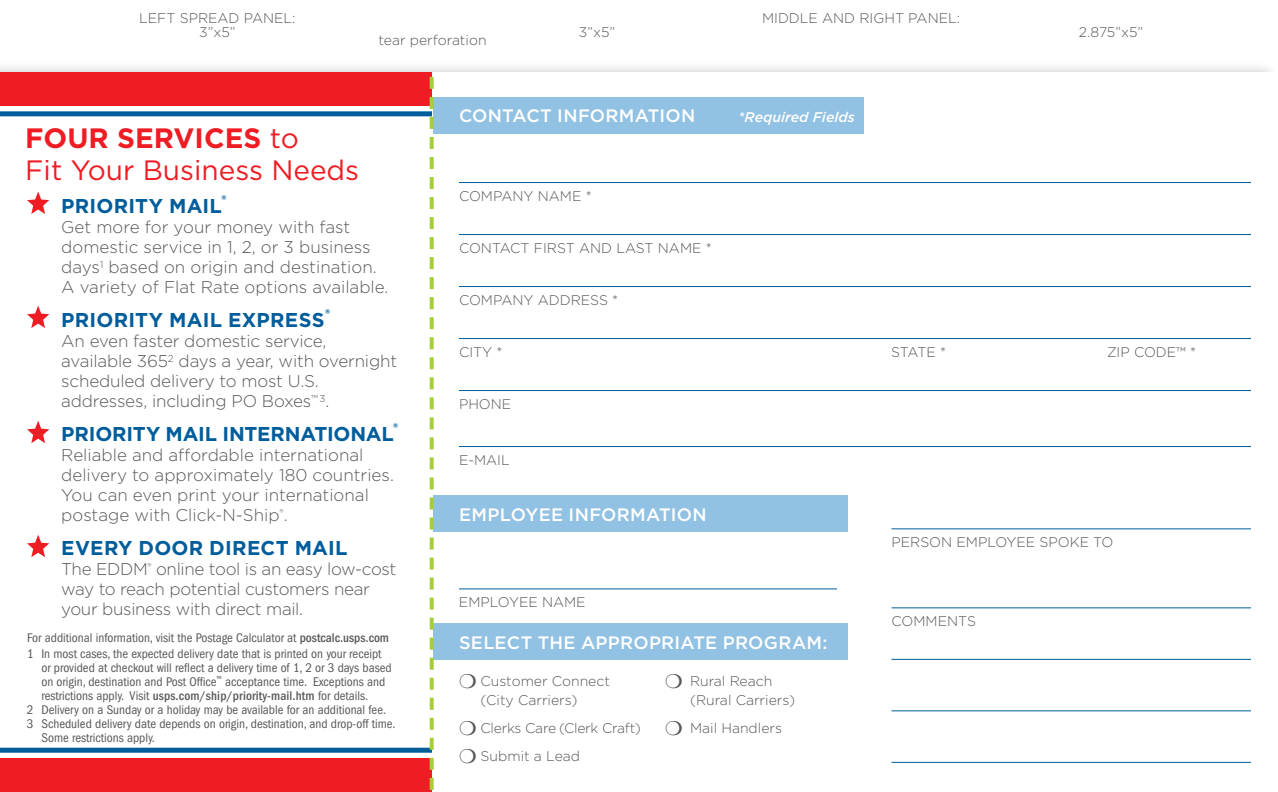
<style>
.page{position:relative;width:1278px;height:792px;background:#fff}
.page>*{position:absolute;margin:0;border:0;box-sizing:border-box;transform-origin:0 0}
.t1{font:28px/32px "Gotham";color:#ee1d23}
.t2{font:700 20px "Gotham";letter-spacing:.01em;color:#005d9c}
.t3{font:700 20px "Gotham";letter-spacing:-.01em;color:#005d9c}
.t4{font:500 18px "Gotham";letter-spacing:.015em;color:#fff}
.t5{font:300 17px/20px "Gotham";letter-spacing:-.01em;color:#57585a}
.t6{font:300 14px/19px "Gotham";color:#57585a}
.t7{font:300 14px/28px "Gotham";letter-spacing:-.02em;color:#57585a}
.t8{font:italic 500 14px "Gotham";color:#fff}
.t9{font:condensed 13px/15.4px "ITC Franklin Gothic Std";color:#57585a}
.s1{font-weight:700}
.s2{font-weight:500}
</style>
<div class="page">
<div style="left:434px;top:97px;width:430px;height:37px;background:#91c1e3"></div>
<div style="left:434px;top:495px;width:414px;height:36px;background:#91c1e3"></div>
<div style="left:434px;top:624px;width:414px;height:36px;background:#91c1e3"></div>
<svg style="left:27px;top:535px;width:22px;height:22px"></svg>
<svg style="left:27px;top:192px;width:22px;height:22px"></svg>
<svg style="left:27px;top:306px;width:22px;height:22px"></svg>
<hr style="left:459px;top:182px;width:792px;height:1px;background:#005d9c">
<hr style="left:459px;top:234px;width:792px;height:1px;background:#005d9c">
<hr style="left:459px;top:286px;width:792px;height:1px;background:#005d9c">
<hr style="left:459px;top:338px;width:792px;height:1px;background:#005d9c">
<hr style="left:459px;top:390px;width:792px;height:1px;background:#005d9c">
<hr style="left:459px;top:446px;width:792px;height:1px;background:#005d9c">
<hr style="left:892px;top:528px;width:359px;height:1px;background:#005d9c">
<hr style="left:892px;top:607px;width:359px;height:1px;background:#005d9c">
<hr style="left:892px;top:659px;width:359px;height:1px;background:#005d9c">
<hr style="left:892px;top:710px;width:359px;height:1px;background:#005d9c">
<hr style="left:892px;top:762px;width:359px;height:1px;background:#005d9c">
<hr style="left:459px;top:588px;width:378px;height:1px;background:#005d9c">
<svg style="left:27px;top:421px;width:22px;height:22px"></svg>
<div style="left:0;top:72px;width:432px;height:34px;background:#ee1d23"></div>
<div style="left:0;top:758px;width:432px;height:34px;background:#ee1d23"></div>
<div style="left:0;top:111px;width:432px;height:5px;background:#005d9c"></div>
<div style="left:0;top:748px;width:432px;height:5px;background:#005d9c"></div>
<svg style="left:430px;top:76px;width:4px;height:714px"></svg>
<p class="t6" style="left:139px;top:11px;width:158px;line-height:14px;text-align:center">LEFT SPREAD PANEL:<br>3”x5”</p>
<p class="t6" style="left:762px;top:9px;width:200px">MIDDLE AND RIGHT PANEL:</p>
<p class="t6" style="left:579px;top:23px;width:38px">3”x5”</p>
<p class="t6" style="left:1079px;top:23px;width:66px">2.875”x5”</p>
<p class="t6" style="left:378px;top:30px;width:110px">tear perforation</p>
<h1 class="t1" style="left:25px;top:122px;width:335px"><span class="s1">FOUR SERVICES</span> to<br>Fit Your Business Needs</h1>
<h2 class="t2" style="left:61px;top:193px;width:167px">PRIORITY MAIL<sup>®</sup></h2>
<h3 class="t5" style="left:61px;top:217px;width:329px">Get more for your money with fast domestic service in 1, 2, or 3 business days<sup>1</sup> based on origin and destination.<br>A variety of Flat Rate options available.</h3>
<h2 class="t2" style="left:61px;top:307px;width:270px">PRIORITY MAIL EXPRESS<sup>®</sup></h2>
<h3 class="t5" style="left:61px;top:331px;width:337px">An even faster domestic service, available 365<sup>2</sup> days a year, with overnight scheduled delivery to most U.S. addresses, including PO Boxes<sup>™3</sup>.</h3>
<h2 class="t3" style="left:61px;top:421px;width:338px">PRIORITY MAIL INTERNATIONAL<sup>®</sup></h2>
<h3 class="t5" style="left:61px;top:445px;width:334px">Reliable and affordable international delivery to approximately 180 countries.<br>You can even print your international postage with Click-N-Ship<sup>®</sup>.</h3>
<h2 class="t2" style="left:61px;top:535px;width:288px">EVERY DOOR DIRECT MAIL</h2>
<h3 class="t5" style="left:61px;top:559px;width:337px">The EDDM<sup>®</sup> online tool is an easy low-cost way to reach potential customers near your business with direct mail.</h3>
<p class="t9" style="left:27px;top:630px;width:364px">For additional information, visit the Postage Calculator at <span class="s2">postcalc.usps.com<br></span>1 In most cases, the expected delivery date that is printed on your receipt</p>
<p class="t9" style="left:41px;top:660px;width:352px">or provided at checkout will reflect a delivery time of 1, 2 or 3 days based</p>
<p class="t9" style="left:41px;top:674px;width:345px">on origin, destination and Post Office<sup>™</sup> acceptance time. Exceptions and</p>
<p class="t9" style="left:41px;top:688px;width:329px">restrictions apply. Visit <span class="s2">usps.com/ship/priority-mail.htm</span> for details.</p>
<p class="t9" style="left:27px;top:702px;width:361px">2 Delivery on a Sunday or a holiday may be available for an additional fee.</p>
<p class="t9" style="left:27px;top:716px;width:370px">3 Scheduled delivery date depends on origin, destination, and drop-off time.</p>
<p class="t9" style="left:41px;top:730px;width:115px">Some restrictions apply.</p>
<h3 class="t4" style="left:459px;top:104px;width:238px">CONTACT INFORMATION</h3>
<p class="t8" style="left:739px;top:109px;width:118px">*Required Fields</p>
<p class="t6" style="left:459px;top:186px;width:134px">COMPANY NAME *</p>
<p class="t6" style="left:459px;top:238px;width:254px">CONTACT FIRST AND LAST NAME *</p>
<p class="t6" style="left:459px;top:290px;width:161px">COMPANY ADDRESS *</p>
<p class="t6" style="left:459px;top:342px;width:45px">CITY *</p>
<p class="t6" style="left:891px;top:342px;width:57px">STATE *</p>
<p class="t6" style="left:1107px;top:342px;width:91px">ZIP CODE™ *</p>
<p class="t6" style="left:459px;top:394px;width:54px">PHONE</p>
<p class="t6" style="left:459px;top:450px;width:52px">E-MAIL</p>
<h3 class="t4" style="left:459px;top:503px;width:249px">EMPLOYEE INFORMATION</h3>
<p class="t6" style="left:459px;top:593px;width:128px">EMPLOYEE NAME</p>
<h3 class="t4" style="left:459px;top:631px;width:370px">SELECT THE APPROPRIATE PROGRAM:</h3>
<p class="t6" style="left:481px;top:672px;width:131px;text-indent:-22px">❍ Customer Connect (City Carriers)</p>
<p class="t7" style="left:459px;top:714px;width:183px">❍ Clerks Care (Clerk Craft) ❍ Submit a Lead</p>
<p class="t6" style="left:690px;top:672px;width:107px;text-indent:-25px">❍ Rural Reach (Rural Carriers)</p>
<p class="t6" style="left:665px;top:719px;width:119px">❍ Mail Handlers</p>
<p class="t6" style="left:892px;top:533px;width:224px">PERSON EMPLOYEE SPOKE TO</p>
<p class="t6" style="left:892px;top:612px;width:86px">COMMENTS</p>
</div>
